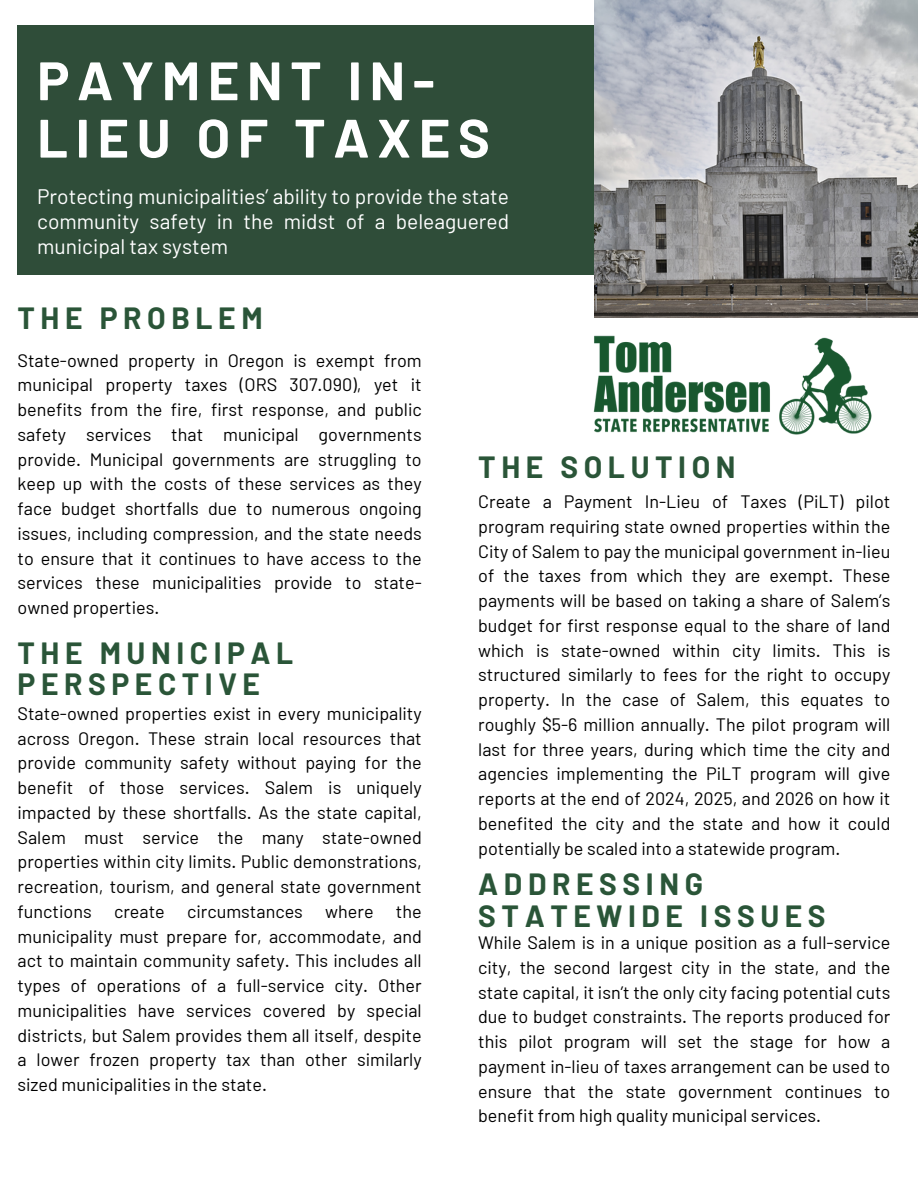
<style>
.page{position:relative;width:918px;height:1188px;background:#fff}
.page>*{position:absolute;margin:0;border:0;box-sizing:border-box;transform-origin:0 0}
.t1{font:700 54px/57.3px "Barlow";letter-spacing:.14em;color:#fff}
.t2{font:700 30px/31.5px "Barlow";letter-spacing:.185em;color:#2a5538}
.t3{font:21px/24.8px "Barlow";color:#fff;text-align:justify}
.t4{font:18px/24.8px "Barlow";color:#000;text-align:justify}
</style>
<div class="page">
<div style="left:18px;top:25px;width:599px;height:249px;background:#2f4d39"></div>
<img style="left:595px;top:0;width:323px;height:318px">
<img style="left:593px;top:317px;width:297px;height:118px">
<p class="t1" style="left:37px;top:50px;width:454px">PAYMENT IN-<br>LIEU OF TAXES</p>
<p class="t3" style="left:37px;top:183px;width:473px">Protecting municipalities’ ability to provide the state community safety in the midst of a beleaguered municipal tax system</p>
<p class="t2" style="left:18px;top:301px;width:247px">THE PROBLEM</p>
<p class="t4" style="left:18px;top:347px;width:406px">State-owned property in Oregon is exempt from municipal property taxes (ORS 307.090), yet it benefits from the fire, first response, and public safety services that municipal governments provide. Municipal governments are struggling to keep up with the costs of these services as they face budget shortfalls due to numerous ongoing issues, including compression, and the state needs to ensure that it continues to have access to the services these municipalities provide to state&shy;owned properties.</p>
<p class="t2" style="left:18px;top:636px;width:277px">THE MUNICIPAL<br>PERSPECTIVE</p>
<p class="t4" style="left:18px;top:700px;width:406px">State-owned properties exist in every municipality across Oregon. These strain local resources that provide community safety without paying for the benefit of those services. Salem is uniquely impacted by these shortfalls. As the state capital, Salem must service the many state-owned properties within city limits. Public demonstrations, recreation, tourism, and general state government functions create circumstances where the municipality must prepare for, accommodate, and act to maintain community safety. This includes all types of operations of a full-service city. Other municipalities have services covered by special districts, but Salem provides them all itself, despite a lower frozen property tax than other similarly sized municipalities in the state.</p>
<p class="t2" style="left:478px;top:451px;width:259px">THE SOLUTION</p>
<p class="t4" style="left:478px;top:488px;width:414px">Create a Payment In-Lieu of Taxes (PiLT) pilot program requiring state owned properties within the City of Salem to pay the municipal government in-lieu of the taxes from which they are exempt. These payments will be based on taking a share of Salem’s budget for first response equal to the share of land which is state-owned within city limits. This is structured similarly to fees for the right to occupy property. In the case of Salem, this equates to roughly $5-6 million annually. The pilot program will last for three years, during which time the city and agencies implementing the PiLT program will give reports at the end of 2024, 2025, and 2026 on how it benefited the city and the state and how it could potentially be scaled into a statewide program.</p>
<p class="t2" style="left:478px;top:867px;width:349px">ADDRESSING<br>STATEWIDE ISSUES</p>
<p class="t4" style="left:478px;top:930px;width:414px">While Salem is in a unique position as a full-service city, the second largest city in the state, and the state capital, it isn’t the only city facing potential cuts due to budget constraints. The reports produced for this pilot program will set the stage for how a payment in-lieu of taxes arrangement can be used to ensure that the state government continues to benefit from high quality municipal services.</p>
</div>
